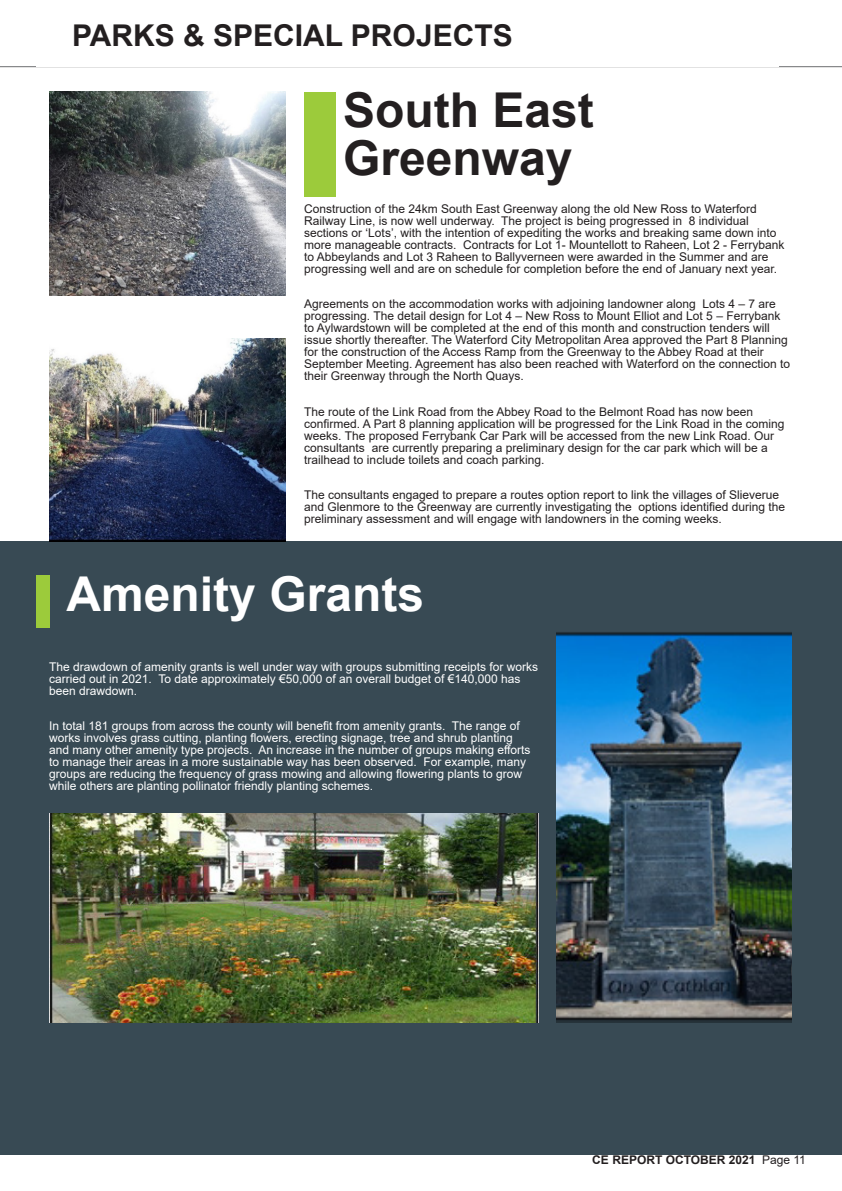
<style>
.page{position:relative;width:842px;height:1191px;background:#fff}
.page>*{position:absolute;margin:0;border:0;box-sizing:border-box;transform-origin:0 0}
.H1_Header{font:700 48px/48px "Arial";color:#231f20}
.H1_Header-2{font:700 48px "Arial";color:#fff}
.H1_Header-3{font:700 30px "Arial";color:#231f20}
.Paragraph_Text{font:12px/12px "Arial";color:#231f20}
.Paragraph_Text-2{font:12px/12px "Arial";color:#fff}
.t1{font:700 12px "Arial";color:#231f20}
.s1{font-weight:400}
</style>
<div class="page">
<hr style="left:0;top:66px;width:842px;height:1px;background:#6c6d70">
<div style="left:0;top:541px;width:842px;height:614px;background:#384a54"></div>
<div style="left:304px;top:92px;width:31px;height:104px;background:#9ccb3b"></div>
<img style="left:49px;top:92px;width:236px;height:203px">
<img style="left:49px;top:338px;width:236px;height:203px">
<div style="left:36px;top:575px;width:13px;height:53px;background:#9ccb3b"></div>
<img style="left:557px;top:632px;width:235px;height:390px">
<img style="left:49px;top:814px;width:490px;height:208px">
<p class="H1_Header-3" style="left:72px;top:14px;width:442px">PARKS &amp; SPECIAL PROJECTS</p>
<p class="H1_Header" style="left:343px;top:87px;width:252px">South East<br>Greenway</p>
<p class="Paragraph_Text" style="left:304px;top:203px;width:482px">Construction of the 24km South East Greenway along the old New Ross to Waterford Railway Line, is now well underway. The project is being progressed in 8 individual sections or ‘Lots’, with the intention of expediting the works and breaking same down into more manageable contracts. Contracts for Lot 1- Mountellott to Raheen, Lot 2 - Ferrybank to Abbeylands and Lot 3 Raheen to Ballyverneen were awarded in the Summer and are progressing well and are on schedule for completion before the end of January next year.</p>
<p class="Paragraph_Text" style="left:304px;top:298px;width:487px">Agreements on the accommodation works with adjoining landowner along Lots 4 – 7 are progressing. The detail design for Lot 4 – New Ross to Mount Elliot and Lot 5 – Ferrybank to Aylwardstown will be completed at the end of this month and construction tenders will issue shortly thereafter. The Waterford City Metropolitan Area approved the Part 8 Planning for the construction of the Access Ramp from the Greenway to the Abbey Road at their September Meeting. Agreement has also been reached with Waterford on the connection to their Greenway through the North Quays.</p>
<p class="Paragraph_Text" style="left:304px;top:405px;width:482px">The route of the Link Road from the Abbey Road to the Belmont Road has now been confirmed. A Part 8 planning application will be progressed for the Link Road in the coming weeks. The proposed Ferrybank Car Park will be accessed from the new Link Road. Our consultants are currently preparing a preliminary design for the car park which will be a trailhead to include toilets and coach parking.</p>
<p class="Paragraph_Text" style="left:304px;top:489px;width:482px">The consultants engaged to prepare a routes option report to link the villages of Slieverue and Glenmore to the Greenway are currently investigating the options identified during the preliminary assessment and will engage with landowners in the coming weeks.</p>
<p class="H1_Header-2" style="left:67px;top:560px;width:359px">Amenity Grants</p>
<p class="Paragraph_Text-2" style="left:49px;top:660px;width:490px">The drawdown of amenity grants is well under way with groups submitting receipts for works carried out in 2021. To date approximately €50,000 of an overall budget of €140,000 has been drawdown.</p>
<p class="Paragraph_Text-2" style="left:49px;top:719px;width:483px">In total 181 groups from across the county will benefit from amenity grants. The range of works involves grass cutting, planting flowers, erecting signage, tree and shrub planting and many other amenity type projects. An increase in the number of groups making efforts to manage their areas in a more sustainable way has been observed. For example, many groups are reducing the frequency of grass mowing and allowing flowering plants to grow while others are planting pollinator friendly planting schemes.</p>
<p class="t1" style="left:592px;top:1151px;width:215px">CE REPORT OCTOBER 2021 <span class="s1">Page 11</span></p>
</div>
